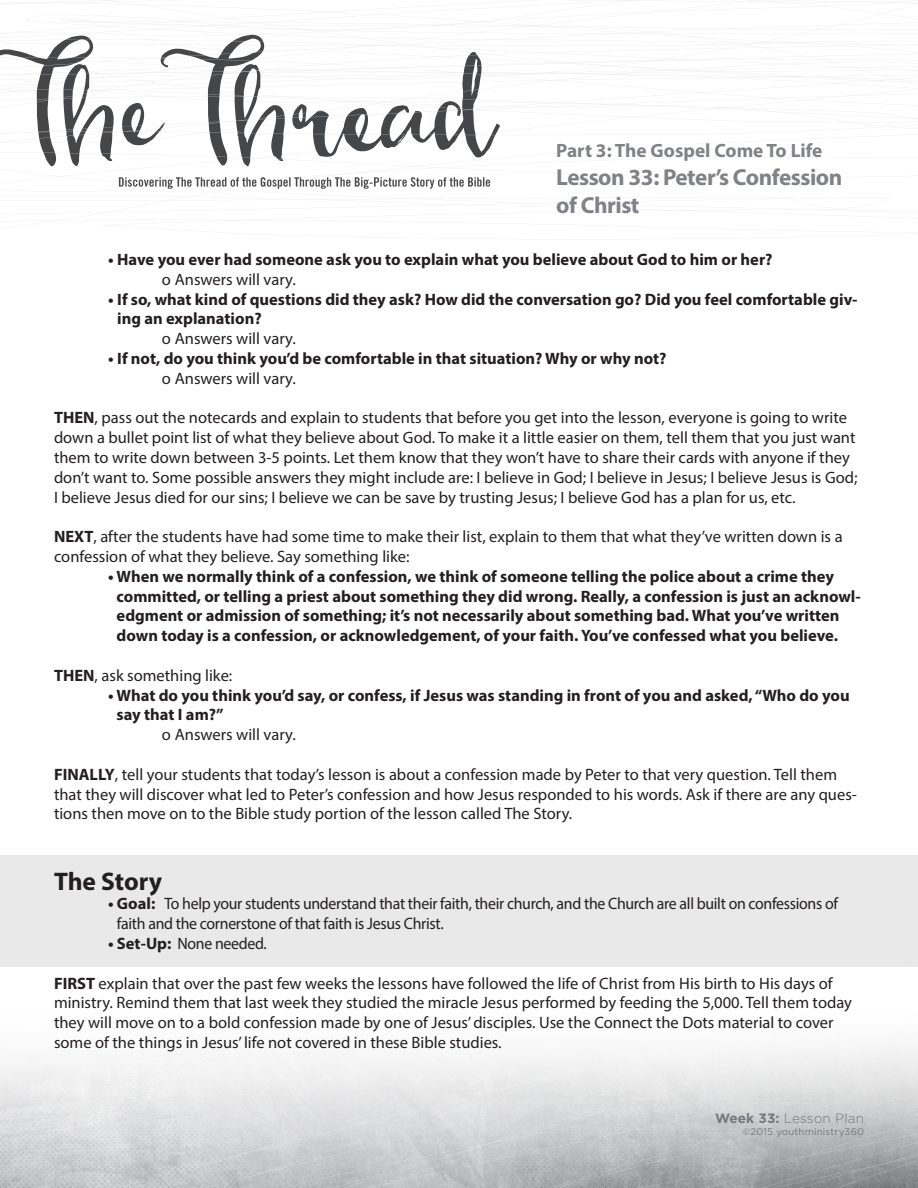
<style>
.page{position:relative;width:918px;height:1188px;background:#fff}
.page>*{position:absolute;margin:0;border:0;box-sizing:border-box;transform-origin:0 0}
.t1{font:700 25.5px "Myriad Pro";letter-spacing:-.005em;color:#231f20}
.t2{font:700 23.1px/27.8px "Myriad Pro";letter-spacing:-.02em;color:#808285}
.t3{font:700 19.35px "Myriad Pro";color:#808285}
.t4{font:16.5px/19.8px "Myriad Pro";color:#231f20}
.t5{font:700 16.5px/19.8px "Myriad Pro";color:#231f20}
.t6{font:16.5px/19.8px "Myriad Pro";letter-spacing:-.02em;color:#231f20;scale:.96 1}
.t7{font:300 13.5px "Gotham";letter-spacing:.01em;color:#76787b}
.t8{font:9.6px "Gotham";letter-spacing:.02em;color:#76787b}
.s1{font-weight:700}
</style>
<div class="page">
<svg style="left:0;top:0;width:918px;height:226px"></svg>
<svg style="left:119px;top:177px;width:371px;height:12px"></svg>
<svg style="left:0;top:966px;width:918px;height:222px"></svg>
<div style="left:0;top:855px;width:918px;height:111px;background:#e9e9e9"></div>
<p class="t3" style="left:556px;top:138px;width:268px">Part 3: The Gospel Come To Life</p>
<h2 class="t2" style="left:556px;top:163px;width:288px">Lesson 33: Peter’s Confession of Christ</h2>
<p class="t5" style="left:108px;top:249px;width:666px">• Have you ever had someone ask you to explain what you believe about God to him or her?</p>
<p class="t4" style="left:162px;top:269px;width:135px">o Answers will vary.</p>
<p class="t5" style="left:117px;top:289px;width:742px;text-indent:-9px">• If so, what kind of questions did they ask? How did the conversation go? Did you feel comfortable giv&shy;ing an explanation?</p>
<p class="t4" style="left:162px;top:329px;width:135px">o Answers will vary.</p>
<p class="t5" style="left:108px;top:348px;width:560px">• If not, do you think you’d be comfortable in that situation? Why or why not?</p>
<p class="t4" style="left:162px;top:368px;width:135px">o Answers will vary.</p>
<p class="t4" style="left:54px;top:408px;width:805px"><span class="s1">THEN</span>, pass out the notecards and explain to students that before you get into the lesson, everyone is going to write down a bullet point list of what they believe about God. To make it a little easier on them, tell them that you just want them to write down between 3-5 points. Let them know that they won’t have to share their cards with anyone if they don’t want to. Some possible answers they might include are: I believe in God; I believe in Jesus; I believe Jesus is God; I believe Jesus died for our sins; I believe we can be save by trusting Jesus; I believe God has a plan for us, etc.</p>
<p class="t4" style="left:54px;top:527px;width:790px"><span class="s1">NEXT</span>, after the students have had some time to make their list, explain to them that what they’ve written down is a confession of what they believe. Say something like:</p>
<p class="t5" style="left:117px;top:566px;width:746px;text-indent:-9px">• When we normally think of a confession, we think of someone telling the police about a crime they committed, or telling a priest about something they did wrong. Really, a confession is just an acknowl&shy;edgment or admission of something; it’s not necessarily about something bad. What you’ve written down today is a confession, or acknowledgement, of your faith. You’ve confessed what you believe.</p>
<p class="t4" style="left:54px;top:665px;width:180px"><span class="s1">THEN</span>, ask something like:</p>
<p class="t5" style="left:117px;top:685px;width:735px;text-indent:-9px">• What do you think you’d say, or confess, if Jesus was standing in front of you and asked, “Who do you say that I am?”</p>
<p class="t4" style="left:162px;top:725px;width:135px">o Answers will vary.</p>
<p class="t4" style="left:54px;top:764px;width:804px"><span class="s1">FINALLY</span>, tell your students that today’s lesson is about a confession made by Peter to that very question. Tell them that they will discover what led to Peter’s confession and how Jesus responded to his words. Ask if there are any ques&shy;tions then move on to the Bible study portion of the lesson called The Story.</p>
<p class="t1" style="left:54px;top:864px;width:110px">The Story</p>
<p class="t6" style="left:117px;top:894px;width:753px;text-indent:-9px"><span class="s1">• Goal:</span> To help your students understand that their faith, their church, and the Church are all built on confessions of faith and the cornerstone of that faith is Jesus Christ.</p>
<p class="t6" style="left:108px;top:933px;width:167px"><span class="s1">• Set-Up:</span> None needed.</p>
<p class="t4" style="left:54px;top:973px;width:799px"><span class="s1">FIRST</span> explain that over the past few weeks the lessons have followed the life of Christ from His birth to His days of ministry. Remind them that last week they studied the miracle Jesus performed by feeding the 5,000. Tell them today they will move on to a bold confession made by one of Jesus’ disciples. Use the Connect the Dots material to cover some of the things in Jesus’ life not covered in these Bible studies.</p>
<p class="t7" style="left:715px;top:1110px;width:150px"><span class="s1">Week 33:</span> Lesson Plan</p>
<p class="t8" style="left:742px;top:1126px;width:123px">©2015 youthministry360</p>
</div>
